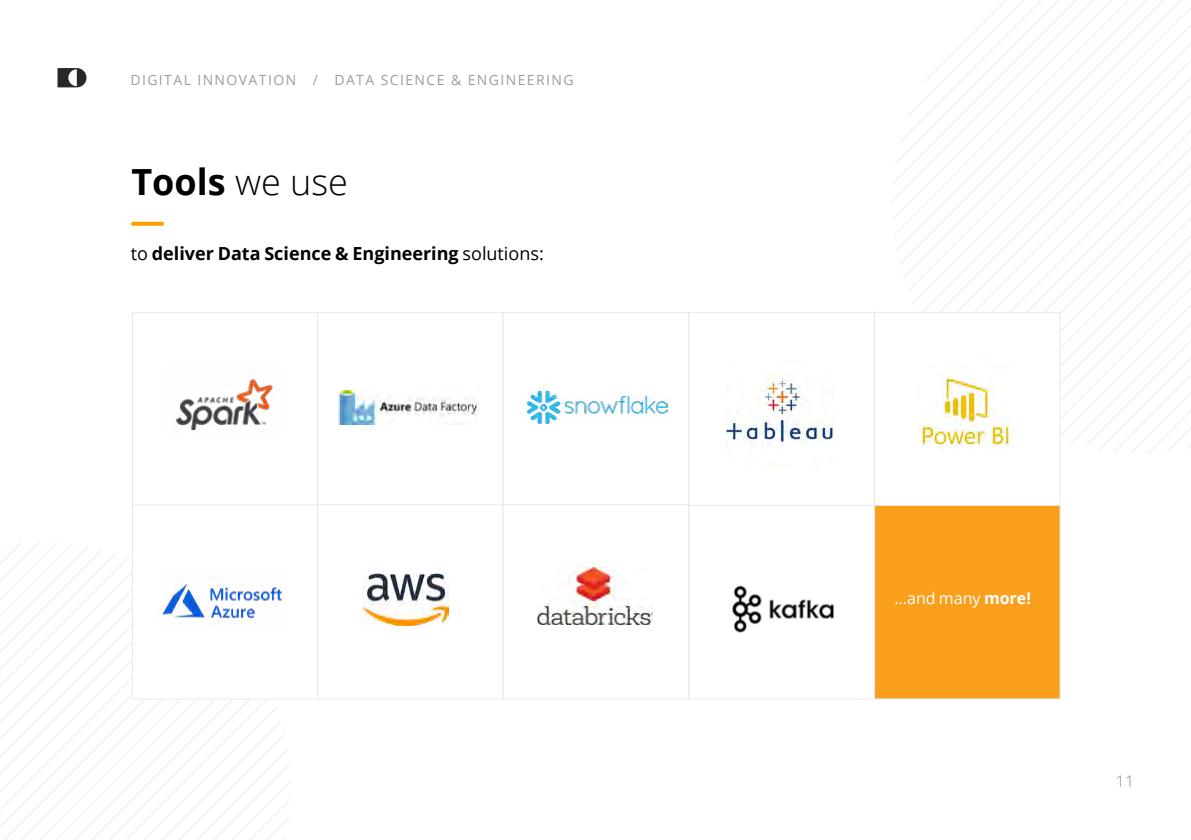
<style>
.page{position:relative;width:1191px;height:840px;background:#fff}
.page>*{position:absolute;margin:0;border:0;box-sizing:border-box;transform-origin:0 0}
.t1{font:700 36px "Open Sans";color:#000}
.t2{font:700 18px "Open Sans";color:#000}
.t3{font:16px "Open Sans";color:#fff}
.t4{font:300 16px "Open Sans";color:#878787}
.t5{font:14px "Open Sans";letter-spacing:.1em;color:#9d9d9c}
.s1{font-weight:300}
.s2{font-weight:400}
.s3{font-weight:700}
</style>
<div class="page">
<svg style="left:57px;top:68px;width:29px;height:19px"></svg>
<svg style="left:56px;top:542px;width:18px;height:297px"></svg>
<svg style="left:74px;top:546px;width:17px;height:293px"></svg>
<svg style="left:91px;top:549px;width:18px;height:290px"></svg>
<svg style="left:109px;top:553px;width:17px;height:286px"></svg>
<svg style="left:126px;top:558px;width:18px;height:281px"></svg>
<svg style="left:161px;top:699px;width:130px;height:140px"></svg>
<div style="left:132px;top:312px;width:186px;height:195px;background:#fff;border:1px solid #e6eaee"></div>
<div style="left:132px;top:504px;width:186px;height:195px;background:#fff;border:1px solid #e6eaee"></div>
<svg style="left:978px;top:10px;width:18px;height:302px"></svg>
<svg style="left:996px;top:0;width:17px;height:312px"></svg>
<svg style="left:1013px;top:0;width:18px;height:312px"></svg>
<svg style="left:1031px;top:0;width:17px;height:312px"></svg>
<svg style="left:1048px;top:0;width:18px;height:453px"></svg>
<svg style="left:1066px;top:0;width:17px;height:443px"></svg>
<svg style="left:1083px;top:0;width:18px;height:450px"></svg>
<svg style="left:1101px;top:0;width:17px;height:452px"></svg>
<svg style="left:1118px;top:0;width:73px;height:453px"></svg>
<div style="left:317px;top:312px;width:186px;height:195px;background:#fff;border:1px solid #e6eaee"></div>
<div style="left:502px;top:312px;width:187px;height:195px;background:#fff;border:1px solid #e6eaee"></div>
<div style="left:317px;top:504px;width:186px;height:195px;background:#fff;border:1px solid #e6eaee"></div>
<div style="left:688px;top:504px;width:187px;height:195px;background:#fff;border:1px solid #e6eaee"></div>
<div style="left:502px;top:504px;width:187px;height:195px;background:#fff;border:1px solid #e6eaee"></div>
<div style="left:874px;top:504px;width:186px;height:195px;background:#f99f1b;border:1px solid #e6eaee"></div>
<div style="left:688px;top:312px;width:187px;height:193px;background:#fff;border:1px solid #e6eaee"></div>
<div style="left:874px;top:312px;width:186px;height:193px;background:#fff;border:1px solid #e6eaee"></div>
<svg style="left:131px;top:222px;width:33px;height:4px"></svg>
<img style="left:363px;top:573px;width:86px;height:51px">
<img style="left:528px;top:390px;width:140px;height:33px">
<img style="left:338px;top:390px;width:141px;height:34px">
<img style="left:173px;top:379px;width:101px;height:52px">
<img style="left:917px;top:371px;width:93px;height:78px">
<img style="left:726px;top:374px;width:108px;height:72px">
<img style="left:538px;top:567px;width:114px;height:57px">
<img style="left:732px;top:585px;width:102px;height:48px">
<img style="left:159px;top:584px;width:124px;height:41px">
<p class="t5" style="left:130px;top:70px;width:444px">DIGITAL INNOVATION / DATA SCIENCE &amp; ENGINEERING</p>
<h1 class="t1" style="left:131px;top:156px;width:218px">Tools <span class="s1">we use</span></h1>
<p class="t2" style="left:131px;top:240px;width:414px"><span class="s2">to</span> deliver Data Science &amp; Engineering <span class="s2">solutions:</span></p>
<p class="t3" style="left:894px;top:587px;width:138px">...and many <span class="s3">more!</span></p>
<p class="t4" style="left:1116px;top:769px;width:20px">11</p>
</div>
